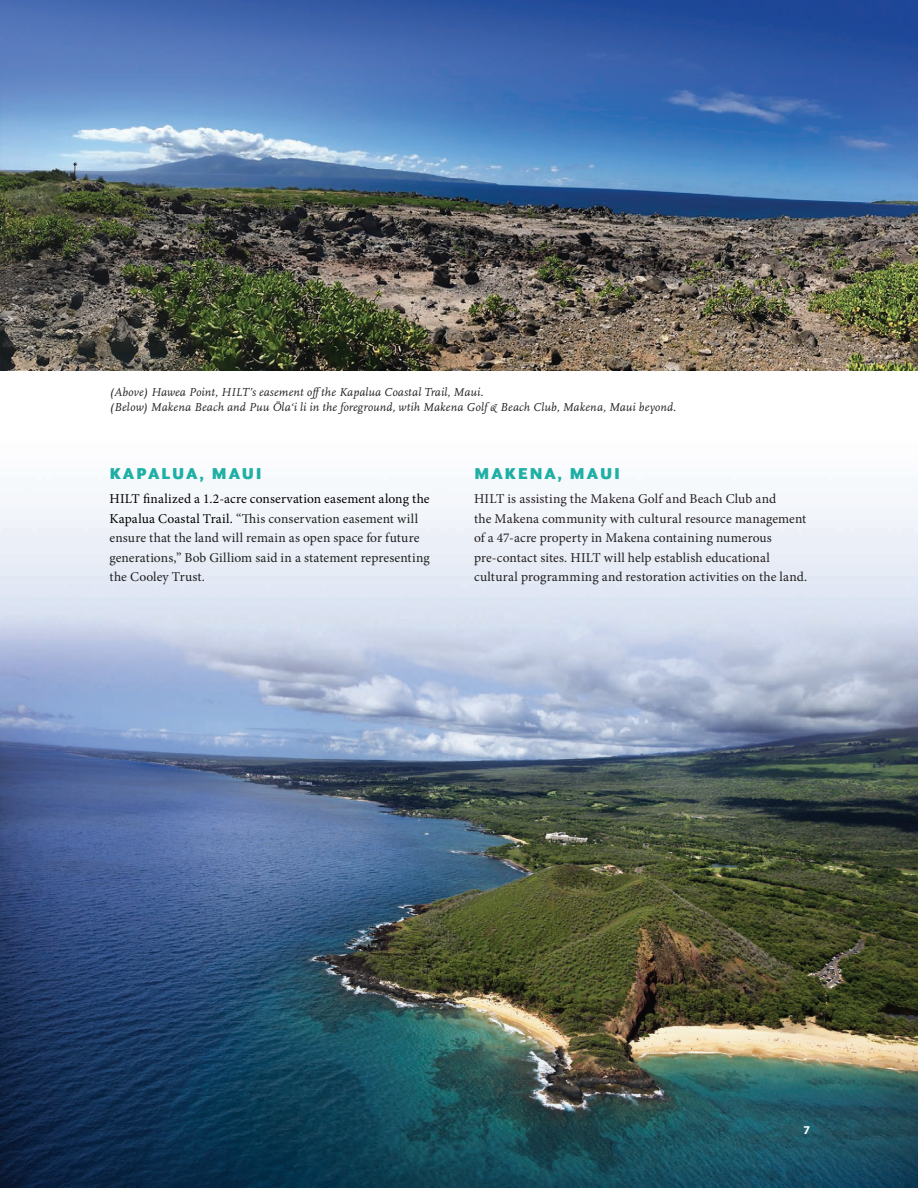
<style>
.page{position:relative;width:918px;height:1188px;background:#fff}
.page>*{position:absolute;margin:0;border:0;box-sizing:border-box;transform-origin:0 0}
.header_2_-_uc_color{font:900 16.5px "Scala Sans Pro";letter-spacing:.11em;color:#1fafa4}
.tni{font:13.5px/19.5px "Minion Pro";letter-spacing:.01em;color:#231f20}
.tni-2{font:13.5px/19.5px "Minion Pro";letter-spacing:.01em;color:#1f1f1f}
.figure_caption{font:italic 12px "Scala Pro";letter-spacing:.015em;color:#231f20}
.tni-3{font:700 12px "Myriad Pro";color:#fff}
.s1{color:#000}
</style>
<div class="page">
<img style="left:0;top:502px;width:918px;height:686px">
<img style="left:0;top:0;width:918px;height:370px">
<p class="figure_caption" style="left:110px;top:385px;width:376px">(Above) Hawea Point, HILT’s easement offthe Kapalua Coastal Trail, Maui.</p>
<p class="figure_caption" style="left:110px;top:400px;width:568px">(Below) Makena Beach and Puu Ōla‘i li in the foreground, wtih Makena Golf &amp; Beach Club, Makena, Maui beyond.</p>
<p class="header_2_-_uc_color" style="left:110px;top:465px;width:154px">KAPALUA, MAUI</p>
<p class="tni-2" style="left:110px;top:489px;width:322px"><span class="s1">HILT finalized a 1.2-acre conservation easement along the Kapalua Coastal Trail.</span> “This conservation easement will ensure that the land will remain as open space for future generations,” Bob Gilliom said in a statement representing the Cooley Trust.</p>
<p class="header_2_-_uc_color" style="left:474px;top:465px;width:147px">MAKENA, MAUI</p>
<p class="tni" style="left:474px;top:489px;width:335px">HILT is assisting the Makena Golf and Beach Club and<br>the Makena community with cultural resource management of a 47-acre property in Makena containing numerous pre-contact sites. HILT will help establish educational cultural programming and restoration activities on the land.</p>
<p class="tni-3" style="left:803px;top:1122px;width:8px">7</p>
</div>
